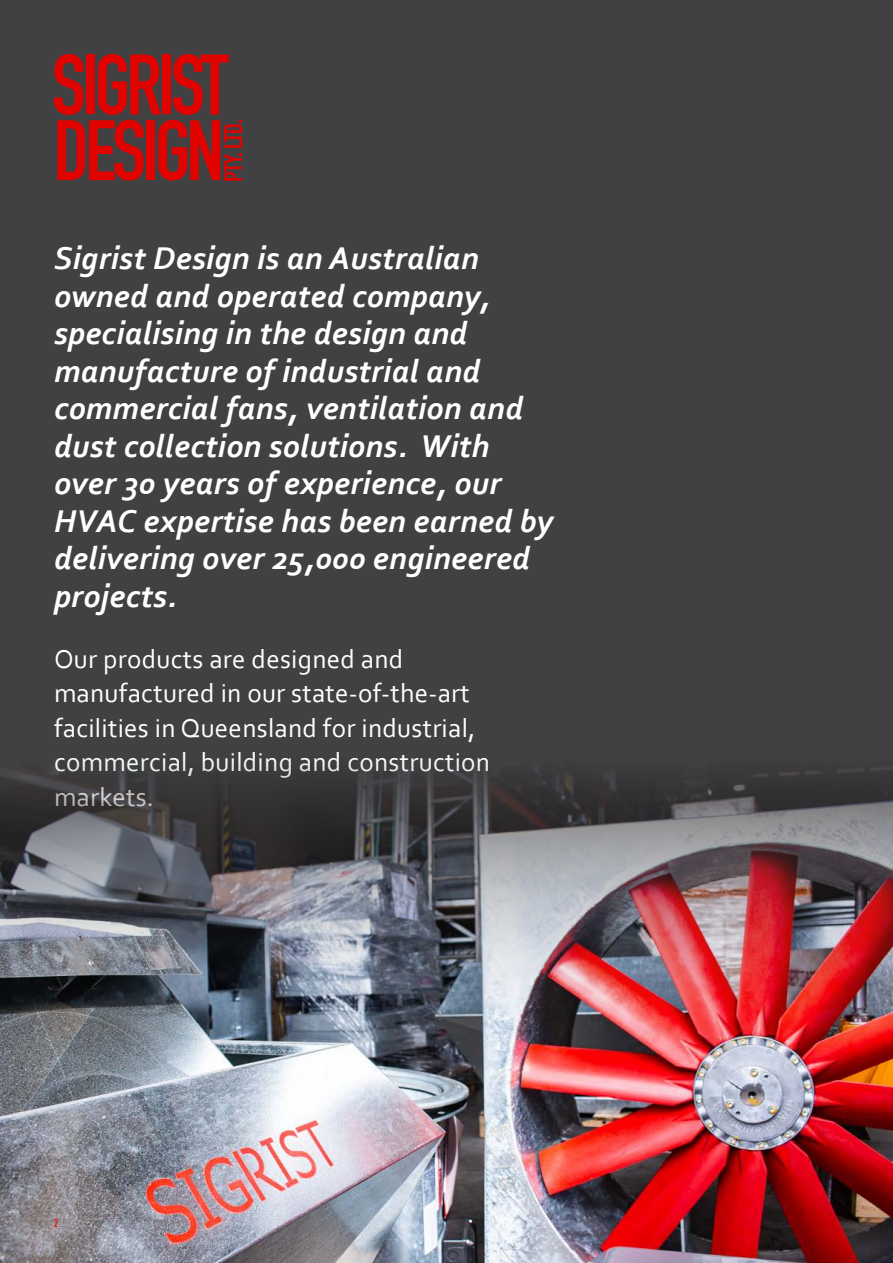
<style>
.page{position:relative;width:893px;height:1263px;background:#414042}
.page>*{position:absolute;margin:0;border:0;box-sizing:border-box;transform-origin:0 0}
.t1{font:italic 700 33px/37.5px "Corbel";letter-spacing:.01em;color:#fff}
.t2{font:27px/34.5px "Corbel";letter-spacing:.01em;color:#fff}
.t3{font:700 11.55px "DIN Condensed";color:#dd1f26}
</style>
<div class="page">
<svg style="left:54px;top:54px;width:188px;height:127px"></svg>
<img style="left:0;top:767px;width:893px;height:496px">
<p class="t1" style="left:54px;top:239px;width:500px">Sigrist Design is an Australian owned and operated company, specialising in the design and manufacture of industrial and commercial fans, ventilation and dust collection solutions. With over 30 years of experience, our<br>HVAC expertise has been earned by delivering over 25,000 engineered projects.</p>
<p class="t2" style="left:54px;top:641px;width:438px">Our products are designed and manufactured in our state-of-the-art facilities in Queensland for industrial, commercial, building and construction markets.</p>
<p class="t3" style="left:54px;top:1216px;width:6px">2</p>
</div>
